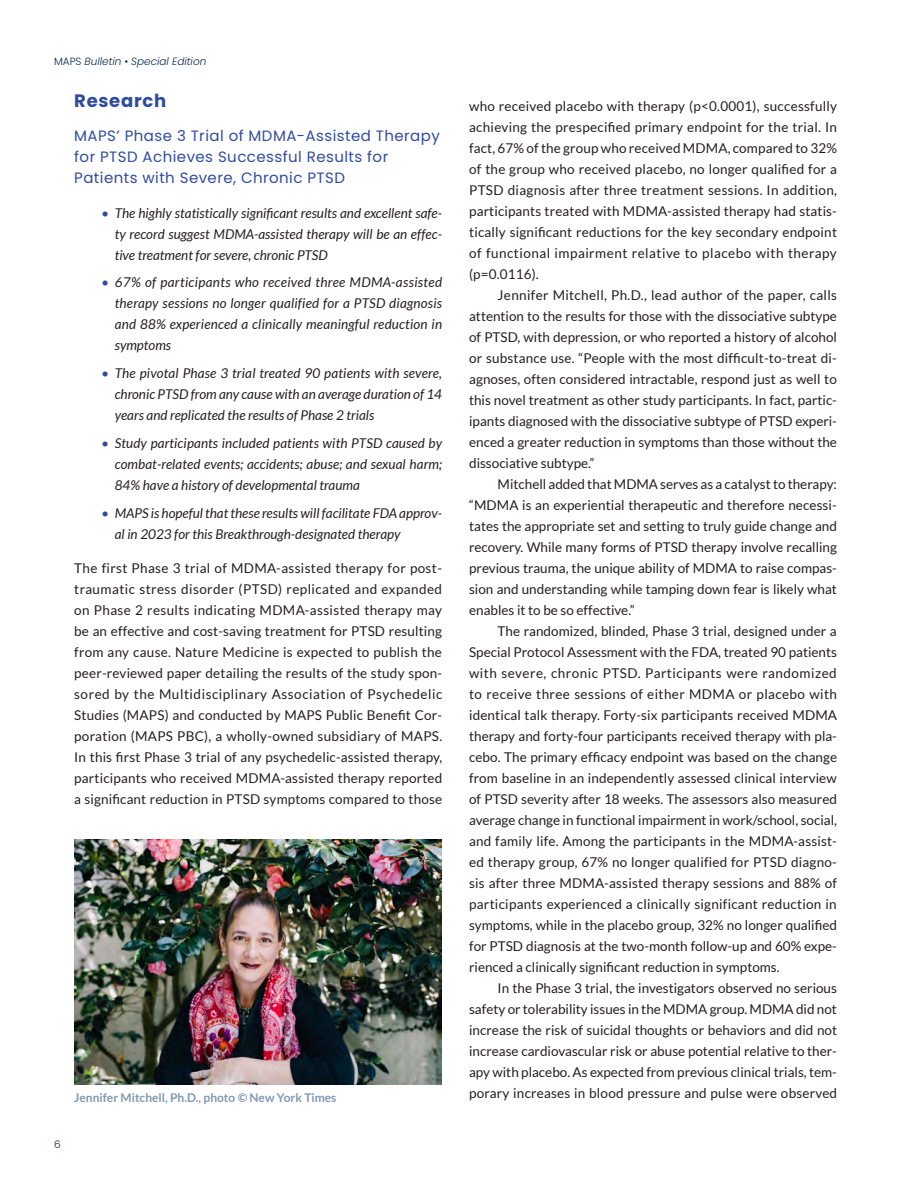
<style>
.page{position:relative;width:918px;height:1188px;background:#fff}
.page>*{position:absolute;margin:0;border:0;box-sizing:border-box;transform-origin:0 0}
.Main_Header{font:700 18px "Poppins";letter-spacing:.04em;color:#2f4b9f}
.Main_Subheader{font:15px/21px "Poppins";letter-spacing:.03em;color:#2f4b9f}
.Article_Text{font:13.5px/21px "Lato";color:#231f20;text-align:justify}
.Article_First_Paragr{font:13.5px/21px "Lato";letter-spacing:.01em;color:#231f20;text-align:justify}
.t1{font:italic 13.5px/21px "Lato";color:#231f20;text-align:justify}
.Reference{font:700 12px "Lato";color:#8197b5}
.t2{font:italic 300 10.5px "Poppins";color:#092949}
.t3{font:300 10.5px "Poppins";color:#092949}
.s1{font-style:normal}
.s2{color:#2f4b9f}
</style>
<div class="page">
<img style="left:74px;top:839px;width:368px;height:245px">
<p class="t2" style="left:54px;top:55px;width:154px"><span class="s1">MAPS</span> Bulletin <span class="s1">•</span> Special Edition</p>
<p class="Main_Header" style="left:74px;top:90px;width:93px">Research</p>
<p class="Main_Subheader" style="left:74px;top:125px;width:367px">MAPS’ Phase 3 Trial of MDMA-Assisted Therapy for PTSD Achieves Successful Results for<br>Patients with Severe, Chronic PTSD</p>
<p class="t1" style="left:115px;top:203px;width:329px;text-indent:-14px"><span class="s2">•</span> The highly statistically significant results and excellent safe&shy;ty record suggest MDMA-assisted therapy will be an effec&shy;tive treatment for severe, chronic PTSD</p>
<p class="t1" style="left:115px;top:272px;width:329px;text-indent:-14px"><span class="s2">•</span> 67% of participants who received three MDMA-assisted therapy sessions no longer qualified for a PTSD diagnosis and 88% experienced a clinically meaningful reduction in symptoms</p>
<p class="t1" style="left:115px;top:363px;width:329px;text-indent:-14px"><span class="s2">•</span> The pivotal Phase 3 trial treated 90 patients with severe, chronic PTSD from any cause with an average duration of 14 years and replicated the results of Phase 2 trials</p>
<p class="t1" style="left:115px;top:433px;width:329px;text-indent:-14px"><span class="s2">•</span> Study participants included patients with PTSD caused by combat-related events; accidents; abuse; and sexual harm; 84% have a history of developmental trauma</p>
<p class="t1" style="left:115px;top:503px;width:329px;text-indent:-14px"><span class="s2">•</span> MAPS is hopeful that these results will facilitate FDA approv&shy;al in 2023 for this Breakthrough-designated therapy</p>
<p class="Article_First_Paragr" style="left:74px;top:558px;width:370px">The first Phase 3 trial of MDMA-assisted therapy for post&shy;traumatic stress disorder (PTSD) replicated and expanded on Phase 2 results indicating MDMA-assisted therapy may be an effective and cost-saving treatment for PTSD resulting from any cause. Nature Medicine is expected to publish the peer-reviewed paper detailing the results of the study spon&shy;sored by the Multidisciplinary Association of Psychedelic Studies (MAPS) and conducted by MAPS Public Benefit Cor&shy;poration (MAPS PBC), a wholly-owned subsidiary of MAPS.<br>In this first Phase 3 trial of any psychedelic-assisted therapy, participants who received MDMA-assisted therapy reported a significant reduction in PTSD symptoms compared to those</p>
<p class="t3" style="left:54px;top:1138px;width:8px">6</p>
<p class="Reference" style="left:74px;top:1090px;width:264px">Jennifer Mitchell, Ph.D., photo © New York Times</p>
<p class="Article_First_Paragr" style="left:469px;top:95px;width:369px">who received placebo with therapy (p&lt;0.0001), successfully achieving the prespecified primary endpoint for the trial. In fact, 67% of the group who received MDMA, compared to 32% of the group who received placebo, no longer qualified for a PTSD diagnosis after three treatment sessions. In addition, participants treated with MDMA-assisted therapy had statis&shy;tically significant reductions for the key secondary endpoint of functional impairment relative to placebo with therapy (p=0.0116).</p>
<p class="Article_Text" style="left:469px;top:284px;width:369px;text-indent:28px">Jennifer Mitchell, Ph.D., lead author of the paper, calls attention to the results for those with the dissociative subtype of PTSD, with depression, or who reported a history of alcohol or substance use. “People with the most difficult-to-treat di&shy;agnoses, often considered intractable, respond just as well to this novel treatment as other study participants. In fact, partic&shy;ipants diagnosed with the dissociative subtype of PTSD experi&shy;enced a greater reduction in symptoms than those without the dissociative subtype.”</p>
<p class="Article_Text" style="left:469px;top:473px;width:369px;text-indent:28px">Mitchell added that MDMA serves as a catalyst to therapy: “MDMA is an experiential therapeutic and therefore necessi&shy;tates the appropriate set and setting to truly guide change and recovery. While many forms of PTSD therapy involve recalling previous trauma, the unique ability of MDMA to raise compas&shy;sion and understanding while tamping down fear is likely what enables it to be so effective.”</p>
<p class="Article_Text" style="left:469px;top:620px;width:370px;text-indent:28px">The randomized, blinded, Phase 3 trial, designed under a Special Protocol Assessment with the FDA, treated 90 patients with severe, chronic PTSD. Participants were randomized to receive three sessions of either MDMA or placebo with identical talk therapy. Forty-six participants received MDMA therapy and forty-four participants received therapy with pla&shy;cebo. The primary efficacy endpoint was based on the change from baseline in an independently assessed clinical interview of PTSD severity after 18 weeks. The assessors also measured average change in functional impairment in work/school, social, and family life. Among the participants in the MDMA-assist&shy;ed therapy group, 67% no longer qualified for PTSD diagno&shy;sis after three MDMA-assisted therapy sessions and 88% of participants experienced a clinically significant reduction in symptoms, while in the placebo group, 32% no longer qualified for PTSD diagnosis at the two-month follow-up and 60% expe&shy;rienced a clinically significant reduction in symptoms.</p>
<p class="Article_Text" style="left:469px;top:978px;width:370px;text-indent:28px">In the Phase 3 trial, the investigators observed no serious safety or tolerability issues in the MDMA group. MDMA did not increase the risk of suicidal thoughts or behaviors and did not increase cardiovascular risk or abuse potential relative to ther&shy;apy with placebo. As expected from previous clinical trials, tem&shy;porary increases in blood pressure and pulse were observed</p>
</div>
